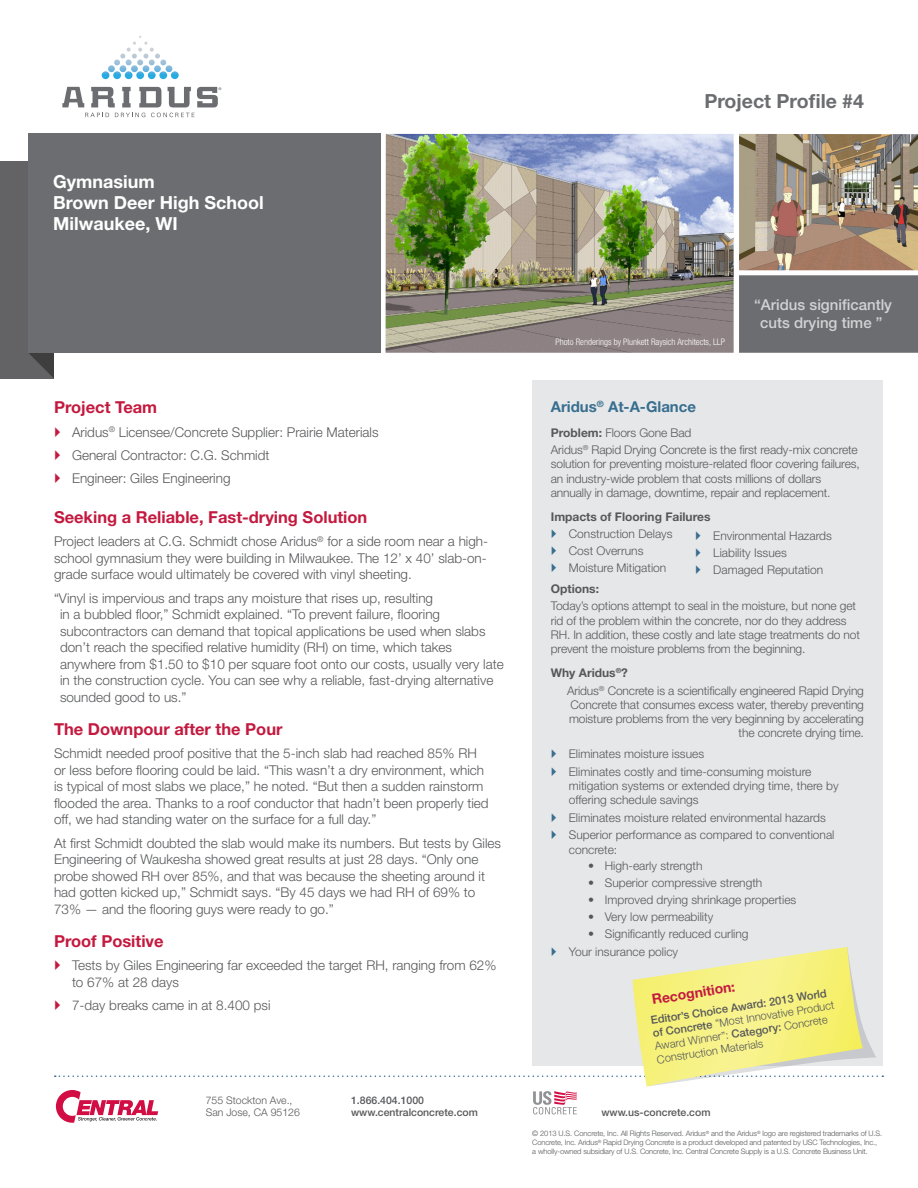
<style>
.page{position:relative;width:918px;height:1188px;background:#fff}
.page>*{position:absolute;margin:0;border:0;box-sizing:border-box;transform-origin:0 0}
.project{font:700 19.5px "Helvetica Neue LT Std";color:#6c6d70}
.Subhead1{font:700 18px/21px "Helvetica Neue LT Std";color:#fff}
.red_body_text_titles{font:700 16.5px "Helvetica Neue LT Std";color:#c4193f}
.t1{font:500 15px/18px "Helvetica Neue LT Std";color:#d1d2d4;text-align:center}
.at_a_glance_blue_tit{font:700 15px "Helvetica Neue LT Std";color:#386e8f}
.recognition{font:700 13.95px "Helvetica Neue LT Std";color:#c4193f}
.body_text{font:300 13.5px/16.5px "Helvetica Neue LT Std";color:#57585a}
.bullets{font:300 13.5px/16.5px "Helvetica Neue LT Std";color:#57585a}
.at_a_glance_body_tex{font:300 12px/14.2px "Helvetica Neue LT Std";letter-spacing:-.01em;color:#57585a}
.at_a_glance_bullets{font:300 12px/14.2px "Helvetica Neue LT Std";color:#57585a}
.at_a_glance_bullets2{font:300 12px "Helvetica Neue LT Std";color:#57585a}
.at_a_glance_title{font:700 12px "Helvetica Neue LT Std";color:#57585a}
.at_a_glance_title-2{font:300 12px "Helvetica Neue LT Std";letter-spacing:-.01em;color:#57585a}
.t2{font:300 11.1px/13.2px "Helvetica Neue LT Std";color:#57585a}
.address{font:500 10.5px/12px "Helvetica Neue LT Std";color:#57585a}
.address-2{font:300 10.5px/12px "Helvetica Neue LT Std";color:#57585a}
.t3{font:300 condensed 9px "Helvetica Neue LT Std";color:#fff}
.copyright{font:300 7.5px/9px "Helvetica Neue LT Std";letter-spacing:-.015em;color:#57585a}
.s1{font-weight:700}
.s2{font-weight:500}
</style>
<div class="page">
<div style="left:0;top:161px;width:54px;height:218px;background:#636366"></div>
<svg style="left:29px;top:353px;width:25px;height:25px"></svg>
<div style="left:532px;top:380px;width:350px;height:685px;background:#e6e7e9"></div>
<svg style="left:85px;top:113px;width:24px;height:4px"></svg>
<svg style="left:115px;top:113px;width:30px;height:4px"></svg>
<svg style="left:151px;top:113px;width:43px;height:4px"></svg>
<svg style="left:91px;top:87px;width:24px;height:20px"></svg>
<svg style="left:122px;top:87px;width:9px;height:20px"></svg>
<svg style="left:139px;top:87px;width:22px;height:20px"></svg>
<svg style="left:168px;top:87px;width:23px;height:20px"></svg>
<svg style="left:62px;top:87px;width:22px;height:20px"></svg>
<svg style="left:108px;top:36px;width:71px;height:43px"></svg>
<svg style="left:197px;top:87px;width:24px;height:20px"></svg>
<div style="left:28px;top:134px;width:352px;height:219px;background:#6c6d70"></div>
<img style="left:386px;top:134px;width:348px;height:219px">
<img style="left:739px;top:134px;width:179px;height:136px">
<div style="left:739px;top:275px;width:179px;height:78px;background:#6c6d70"></div>
<svg style="left:55px;top:947px;width:828px;height:176px"></svg>
<p class="Subhead1" style="left:53px;top:171px;width:212px">Gymnasium<br>Brown Deer High School<br>Milwaukee, WI</p>
<p class="red_body_text_titles" style="left:54px;top:397px;width:105px">Project Team</p>
<p class="bullets" style="left:72px;top:423px;width:308px">Aridus<sup>®</sup> Licensee/Concrete Supplier: Prairie Materials</p>
<p class="bullets" style="left:72px;top:447px;width:199px">General Contractor: C.G. Schmidt</p>
<p class="bullets" style="left:72px;top:470px;width:160px">Engineer: Giles Engineering</p>
<p class="red_body_text_titles" style="left:54px;top:507px;width:315px">Seeking a Reliable, Fast-drying Solution</p>
<p class="body_text" style="left:54px;top:533px;width:436px;text-align:justify">Project leaders at C.G. Schmidt chose Aridus<sup>®</sup> for a side room near a high&shy;school gymnasium they were building in Milwaukee. The 12’ x 40’ slab-on&shy;grade surface would ultimately be covered with vinyl sheeting.</p>
<p class="body_text" style="left:60px;top:589px;width:445px;text-indent:-6px">“Vinyl is impervious and traps any moisture that rises up, resulting<br>in a bubbled floor,” Schmidt explained. “To prevent failure, flooring subcontractors can demand that topical applications be used when slabs don’t reach the specified relative humidity (RH) on time, which takes anywhere from $1.50 to $10 per square foot onto our costs, usually very late in the construction cycle. You can see why a reliable, fast-drying alternative sounded good to us.”</p>
<p class="red_body_text_titles" style="left:54px;top:719px;width:230px">The Downpour after the Pour</p>
<p class="body_text" style="left:54px;top:745px;width:436px">Schmidt needed proof positive that the 5-inch slab had reached 85% RH or less before flooring could be laid. “This wasn’t a dry environment, which is typical of most slabs we place,” he noted. “But then a sudden rainstorm flooded the area. Thanks to a roof conductor that hadn’t been properly tied off, we had standing water on the surface for a full day.”</p>
<p class="body_text" style="left:54px;top:834px;width:449px">At first Schmidt doubted the slab would make its numbers. But tests by Giles Engineering of Waukesha showed great results at just 28 days. “Only one probe showed RH over 85%, and that was because the sheeting around it had gotten kicked up,” Schmidt says. “By 45 days we had RH of 69% to 73% — and the flooring guys were ready to go.”</p>
<p class="red_body_text_titles" style="left:54px;top:931px;width:111px">Proof Positive</p>
<p class="bullets" style="left:72px;top:957px;width:426px">Tests by Giles Engineering far exceeded the target RH, ranging from 62% to 67% at 28 days</p>
<p class="bullets" style="left:72px;top:996px;width:200px">7-day breaks came in at 8.400 psi</p>
<p class="address-2" style="left:206px;top:1094px;width:92px">755 Stockton Ave.,<br>San Jose, CA 95126</p>
<p class="address" style="left:351px;top:1094px;width:128px">1.866.404.1000 www.centralconcrete.com</p>
<p class="project" style="left:704px;top:89px;width:161px">Project Profile #4</p>
<p class="t3" style="left:555px;top:337px;width:171px">Photo Renderings by Plunkett Raysich Architects, LLP</p>
<p class="t1" style="left:754px;top:296px;width:139px">“Aridus significantly cuts drying time ”</p>
<p class="at_a_glance_blue_tit" style="left:551px;top:398px;width:147px">Aridus<sup>®</sup> At-A-Glance</p>
<p class="at_a_glance_title-2" style="left:551px;top:425px;width:142px"><span class="s1">Problem:</span> Floors Gone Bad</p>
<p class="at_a_glance_body_tex" style="left:551px;top:442px;width:310px">Aridus<sup>®</sup> Rapid Drying Concrete is the first ready-mix concrete solution for preventing moisture-related floor covering failures, an industry-wide problem that costs millions of dollars annually in damage, downtime, repair and replacement.</p>
<p class="at_a_glance_title" style="left:551px;top:509px;width:161px">Impacts of Flooring Failures</p>
<p class="at_a_glance_bullets" style="left:569px;top:526px;width:105px">Construction Delays</p>
<p class="at_a_glance_bullets" style="left:569px;top:543px;width:76px">Cost Overruns</p>
<p class="at_a_glance_bullets" style="left:569px;top:560px;width:99px">Moisture Mitigation</p>
<p class="at_a_glance_title" style="left:551px;top:581px;width:50px">Options:</p>
<p class="at_a_glance_body_tex" style="left:551px;top:599px;width:311px">Today’s options attempt to seal in the moisture, but none get rid of the problem within the concrete, nor do they address RH. In addition, these costly and late stage treatments do not prevent the moisture problems from the beginning.</p>
<p class="at_a_glance_title" style="left:551px;top:666px;width:79px">Why Aridus<sup>®</sup>?</p>
<p class="at_a_glance_body_tex" style="left:567px;top:683px;width:298px;text-align:right">Aridus<sup>®</sup> Concrete is a scientifically engineered Rapid Drying Concrete that consumes excess water, thereby preventing moisture problems from the very beginning by accelerating the concrete drying time.</p>
<p class="at_a_glance_bullets" style="left:569px;top:747px;width:137px">Eliminates moisture issues</p>
<p class="at_a_glance_bullets" style="left:569px;top:764px;width:271px">Eliminates costly and time-consuming moisture mitigation systems or extended drying time, there by offering schedule savings</p>
<p class="at_a_glance_bullets" style="left:569px;top:810px;width:259px">Eliminates moisture related environmental hazards</p>
<p class="at_a_glance_bullets" style="left:569px;top:828px;width:267px">Superior performance as compared to conventional concrete:</p>
<p class="at_a_glance_bullets2" style="left:588px;top:859px;width:116px">• High-early strength</p>
<p class="at_a_glance_bullets2" style="left:588px;top:876px;width:176px">• Superior compressive strength</p>
<p class="at_a_glance_bullets2" style="left:588px;top:892px;width:210px">• Improved drying shrinkage properties</p>
<p class="at_a_glance_bullets2" style="left:588px;top:909px;width:126px">• Very low permeability</p>
<p class="at_a_glance_bullets2" style="left:588px;top:927px;width:162px">• Significantly reduced curling</p>
<p class="at_a_glance_bullets" style="left:569px;top:944px;width:111px">Your insurance policy</p>
<p class="at_a_glance_bullets" style="left:713px;top:528px;width:120px">Environmental Hazards</p>
<p class="at_a_glance_bullets" style="left:713px;top:545px;width:75px">Liability Issues</p>
<p class="at_a_glance_bullets" style="left:713px;top:562px;width:112px">Damaged Reputation</p>
<p class="recognition" style="left:651px;top:991px;width:86px;rotate:-9deg">Recognition:</p>
<p class="t2" style="left:650px;top:1014px;width:185px;rotate:-9deg"><span class="s2">Editor’s Choice Award: 2013 World of Concrete</span> “Most Innovative Product Award Winner”: <span class="s2">Category:</span> Concrete Construction Materials</p>
<p class="address" style="left:601px;top:1106px;width:111px">www.us-concrete.com</p>
<p class="copyright" style="left:532px;top:1129px;width:352px">© 2013 U.S. Concrete, Inc. All Rights Reserved. Aridus<sup>®</sup> and the Aridus<sup>®</sup> logo are registered trademarks of U.S.<br>Concrete, Inc. Aridus<sup>®</sup> Rapid Drying Concrete is a product developed and patented by USC Technologies, Inc., a wholly-owned subsidiary of U.S. Concrete, Inc. Central Concrete Supply is a U.S. Concrete Business Unit.</p>
</div>
